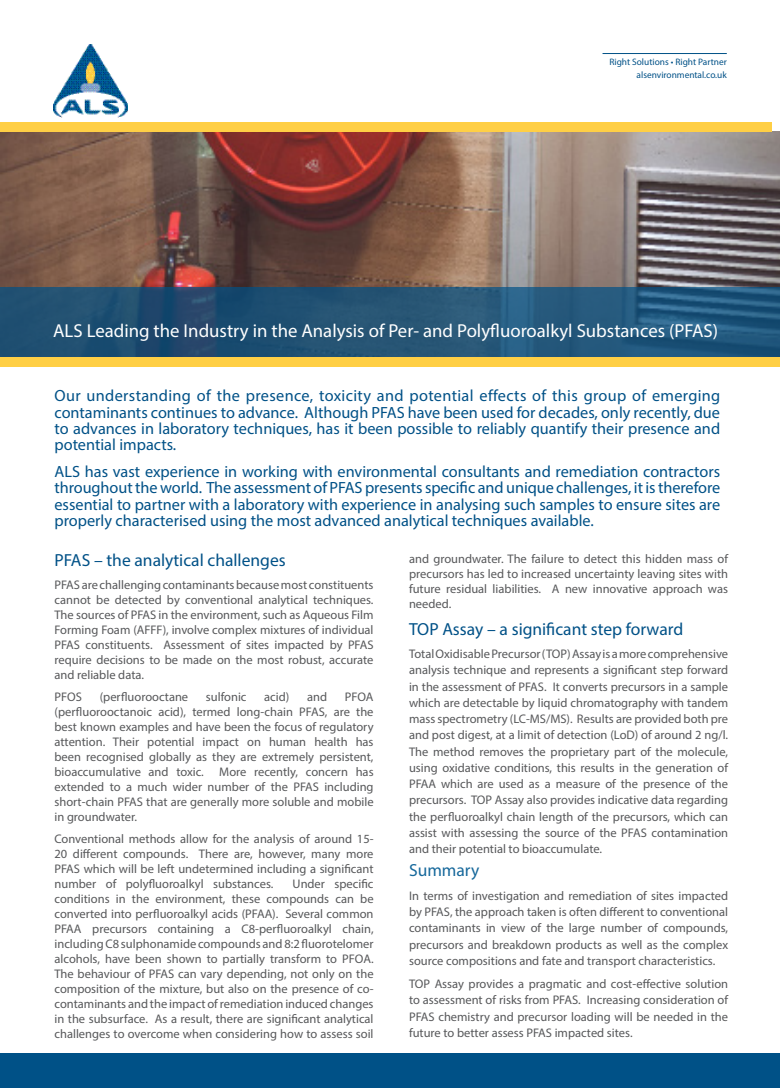
<style>
.page{position:relative;width:780px;height:1088px;background:#fff}
.page>*{position:absolute;margin:0;border:0;box-sizing:border-box;transform-origin:0 0}
.t1{font:18.75px "Myriad Pro";color:#fff}
.Text_plain{font:17.5px "Myriad Pro";color:#005187}
.Nadpis{font:17.5px "Myriad Pro";color:#005187}
.Text_plain-2{font:17.5px "Myriad Pro";color:#16689b}
.Odrážky_5mm{font:16.25px/16.2px "Myriad Pro";color:#005187;text-align:justify}
.Text_plain-3{font:12.5px/15px "Myriad Pro";color:#57585a;text-align:justify}
.t2{font:9.38px/12px "Myriad Pro";color:#005187;text-align:right}
</style>
<div class="page">
<div style="left:0;top:1053px;width:780px;height:35px;background:#005187"></div>
<img style="left:53px;top:44px;width:75px;height:73px">
<hr style="left:602px;top:53px;width:124px;height:1px;background:#005187">
<img style="left:0;top:131px;width:780px;height:157px">
<svg style="left:0;top:288px;width:780px;height:70px;background:#255575"></svg>
<div style="left:0;top:358px;width:780px;height:9px;background:#ffcf45"></div>
<div style="left:0;top:122px;width:771px;height:9px;background:#ffcf45"></div>
<p class="t2" style="left:609px;top:56px;width:119px">Right Solutions • Right Partner alsenvironmental.co.uk</p>
<p class="t1" style="left:53px;top:319px;width:666px">ALS Leading the Industry in the Analysis of Per- and Polyfluoroalkyl Substances (PFAS)</p>
<p class="Odrážky_5mm" style="left:54px;top:387px;width:667px">Our understanding of the presence, toxicity and potential effects of this group of emerging contaminants continues to advance. Although PFAS have been used for decades, only recently, due to advances in laboratory techniques, has it been possible to reliably quantify their presence and potential impacts.</p>
<p class="Odrážky_5mm" style="left:54px;top:463px;width:667px">ALS has vast experience in working with environmental consultants and remediation contractors throughout the world. The assessment of PFAS presents specific and unique challenges, it is therefore essential to partner with a laboratory with experience in analysing such samples to ensure sites are properly characterised using the most advanced analytical techniques available.</p>
<p class="Nadpis" style="left:54px;top:550px;width:233px">PFAS – the analytical challenges</p>
<p class="Text_plain-3" style="left:54px;top:577px;width:320px">PFAS are challenging contaminants because most constituents cannot be detected by conventional analytical techniques.<br>The sources of PFAS in the environment, such as Aqueous Film Forming Foam (AFFF), involve complex mixtures of individual PFAS constituents. Assessment of sites impacted by PFAS require decisions to be made on the most robust, accurate and reliable data.</p>
<p class="Text_plain-3" style="left:54px;top:689px;width:29px">PFOS</p>
<p class="Text_plain-3" style="left:100px;top:689px;width:90px">(perfluorooctane</p>
<p class="Text_plain-3" style="left:206px;top:689px;width:42px">sulfonic</p>
<p class="Text_plain-3" style="left:264px;top:689px;width:27px">acid)</p>
<p class="Text_plain-3" style="left:307px;top:689px;width:22px">and</p>
<p class="Text_plain-3" style="left:409px;top:551px;width:320px">and groundwater. The failure to detect this hidden mass of precursors has led to increased uncertainty leaving sites with future residual liabilities. A new innovative approach was needed.</p>
<p class="Text_plain" style="left:409px;top:618px;width:276px">TOP Assay – a significant step forward</p>
<p class="Text_plain-3" style="left:409px;top:645px;width:320px;line-height:16.2px">Total Oxidisable Precursor (TOP) Assay is a more comprehensive analysis technique and represents a significant step forward in the assessment of PFAS. It converts precursors in a sample which are detectable by liquid chromatography with tandem mass spectrometry (LC-MS/MS). Results are provided both pre and post digest, at a limit of detection (LoD) of around 2 ng/l.<br>The method removes the proprietary part of the molecule, using oxidative conditions, this results in the generation of PFAA which are used as a measure of the presence of the precursors. TOP Assay also provides indicative data regarding the perfluoroalkyl chain length of the precursors, which can assist with assessing the source of the PFAS contamination and their potential to bioaccumulate.</p>
<p class="Text_plain-2" style="left:409px;top:860px;width:72px">Summary</p>
<p class="Text_plain-3" style="left:409px;top:887px;width:320px;line-height:16.2px">In terms of investigation and remediation of sites impacted by PFAS, the approach taken is often different to conventional contaminants in view of the large number of compounds, precursors and breakdown products as well as the complex source compositions and fate and transport characteristics.</p>
<p class="Text_plain-3" style="left:409px;top:975px;width:320px;line-height:16.2px">TOP Assay provides a pragmatic and cost-effective solution to assessment of risks from PFAS. Increasing consideration of PFAS chemistry and precursor loading will be needed in the future to better assess PFAS impacted sites.</p>
<p class="Text_plain-3" style="left:54px;top:689px;width:320px;text-indent:290px">PFOA (perfluorooctanoic acid), termed long-chain PFAS, are the best known examples and have been the focus of regulatory attention. Their potential impact on human health has been recognised globally as they are extremely persistent, bioaccumulative and toxic. More recently, concern has extended to a much wider number of the PFAS including short-chain PFAS that are generally more soluble and mobile in groundwater.</p>
<p class="Text_plain-3" style="left:54px;top:831px;width:320px">Conventional methods allow for the analysis of around 15- 20 different compounds. There are, however, many more PFAS which will be left undetermined including a significant number of polyfluoroalkyl substances.</p>
<p class="Text_plain-3" style="left:54px;top:876px;width:320px;text-indent:238px">Under specific conditions in the environment, these compounds can be converted into perfluoroalkyl acids (PFAA). Several common PFAA precursors containing a C8-perfluoroalkyl chain, including C8 sulphonamide compounds and 8:2 fluorotelomer alcohols, have been shown to partially transform to PFOA.<br>The behaviour of PFAS can vary depending, not only on the composition of the mixture, but also on the presence of co&shy;contaminants and the impact of remediation induced changes in the subsurface. As a result, there are significant analytical challenges to overcome when considering how to assess soil</p>
</div>
